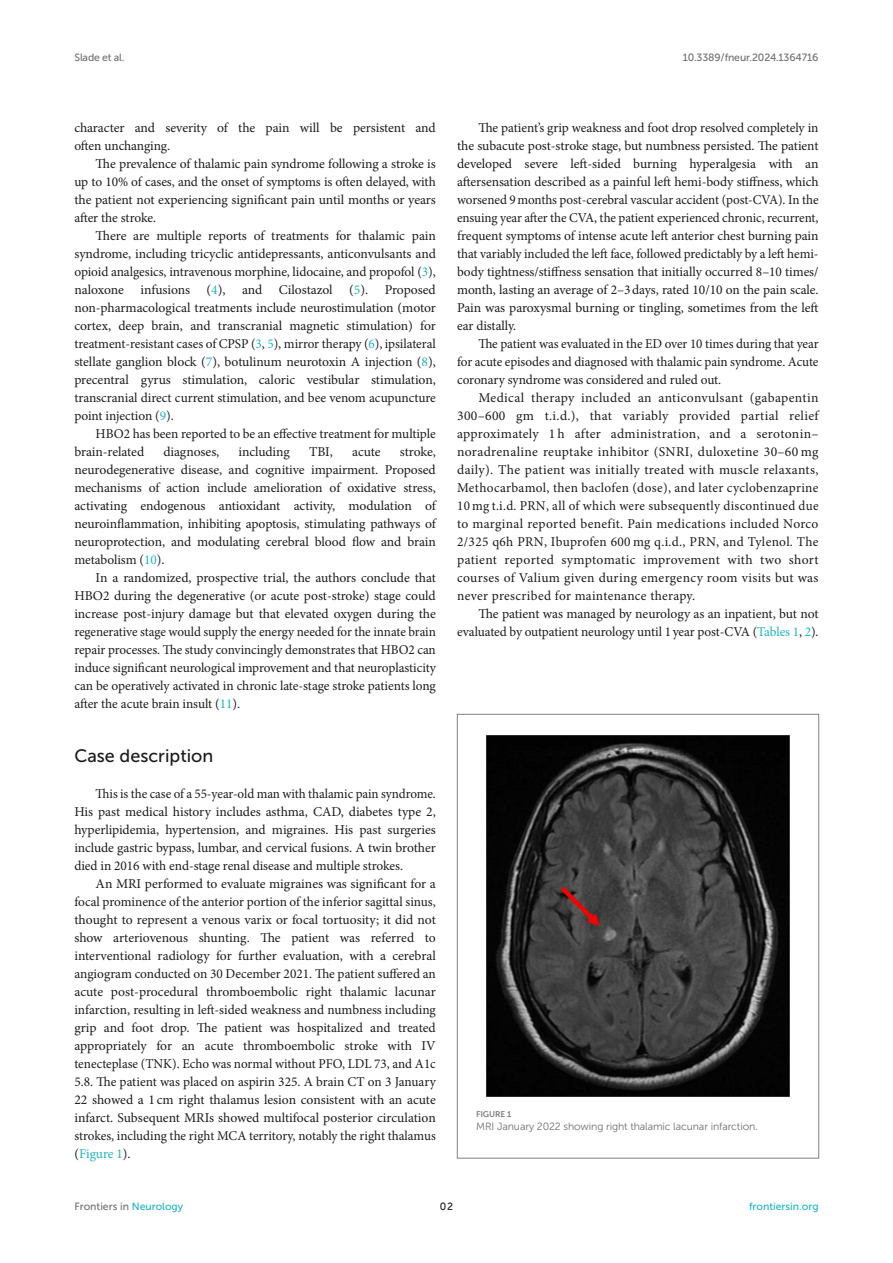
<style>
.page{position:relative;width:893px;height:1263px;background:#fff}
.page>*{position:absolute;margin:0;border:0;box-sizing:border-box;transform-origin:0 0}
.HEAD_2{font:18px "Museo Sans 500";color:#1b1c1b}
.TEXT{font:13.5px/18px "Minion Pro";letter-spacing:-.005em;color:#1b1c1b;text-align:justify}
.TEXT_FLUSH{font:13.5px/18px "Minion Pro";letter-spacing:-.005em;color:#1b1c1b;text-align:justify}
.t1{font:10.5px "Museo Sans 500";letter-spacing:-.015em;color:#706f70}
.FIG_LEG{font:10.5px "Museo Sans 300";letter-spacing:-.01em;color:#706f70}
.t2{font:10.5px "Museo Sans 500";color:#1db5c3}
.t3{font:10.5px "Museo Sans 500";color:#1b1c1b}
.FIG_HD{font:8.25px "Museo Sans 700";letter-spacing:-.01em;color:#7e7f7f}
.s1{color:#1db5c3}
</style>
<div class="page">
<img style="left:486px;top:735px;width:304px;height:362px">
<p class="t1" style="left:74px;top:51px;width:52px">Slade et al.</p>
<p class="t1" style="left:683px;top:51px;width:137px">10.3389/fneur.2024.1364716</p>
<p class="TEXT" style="left:74px;top:119px;width:363px">character and severity of the pain will be persistent and often unchanging.</p>
<p class="TEXT" style="left:74px;top:155px;width:363px;text-indent:21px">The prevalence of thalamic pain syndrome following a stroke is up to 10% of cases, and the onset of symptoms is often delayed, with the patient not experiencing significant pain until months or years after the stroke.</p>
<p class="TEXT" style="left:74px;top:227px;width:363px;text-indent:21px">There are multiple reports of treatments for thalamic pain syndrome, including tricyclic antidepressants, anticonvulsants and opioid analgesics, intravenous morphine, lidocaine, and propofol (<span class="s1">3</span>), naloxone infusions (<span class="s1">4</span>), and Cilostazol (<span class="s1">5</span>). Proposed non-pharmacological treatments include neurostimulation (motor cortex, deep brain, and transcranial magnetic stimulation) for treatment-resistant cases of CPSP (<span class="s1">3</span>, <span class="s1">5</span>), mirror therapy (<span class="s1">6</span>), ipsilateral stellate ganglion block (<span class="s1">7</span>), botulinum neurotoxin A injection (<span class="s1">8</span>), precentral gyrus stimulation, caloric vestibular stimulation, transcranial direct current stimulation, and bee venom acupuncture point injection (<span class="s1">9</span>).</p>
<p class="TEXT" style="left:74px;top:425px;width:363px;text-indent:21px">HBO2 has been reported to be an effective treatment for multiple brain-related</p>
<p class="TEXT" style="left:74px;top:443px;width:363px;text-indent:325px">stroke, neurodegenerative disease, and cognitive impairment. Proposed mechanisms of action include amelioration of oxidative stress, activating endogenous antioxidant activity, modulation of neuroinflammation, inhibiting apoptosis, stimulating pathways of neuroprotection, and modulating cerebral blood flow and brain metabolism (<span class="s1">10</span>).</p>
<p class="TEXT" style="left:74px;top:569px;width:363px;text-indent:21px">In a randomized, prospective trial, the authors conclude that HBO2 during the degenerative (or acute post-stroke) stage could increase post-injury damage but that elevated oxygen during the regenerative stage would supply the energy needed for the innate brain repair processes. The study convincingly demonstrates that HBO2 can induce significant neurological improvement and that neuroplasticity can be operatively activated in chronic late-stage stroke patients long after the acute brain insult (<span class="s1">11</span>).</p>
<p class="HEAD_2" style="left:74px;top:746px;width:140px">Case description</p>
<p class="TEXT_FLUSH" style="left:74px;top:785px;width:363px;text-indent:21px">This is the case of a 55-year-old man with thalamic pain syndrome.<br>His past medical history includes asthma, CAD, diabetes type 2, hyperlipidemia, hypertension, and migraines. His past surgeries include gastric bypass, lumbar, and cervical fusions. A twin brother died in 2016 with end-stage renal disease and multiple strokes.</p>
<p class="TEXT" style="left:74px;top:875px;width:363px;text-indent:21px">An MRI performed to evaluate migraines was significant for a focal prominence of the anterior portion of the inferior sagittal sinus, thought to represent a venous varix or focal tortuosity; it did not show arteriovenous shunting. The patient was referred to interventional radiology for further evaluation, with a cerebral angiogram conducted on 30 December 2021. The patient suffered an acute post-procedural thromboembolic right thalamic lacunar infarction, resulting in left-sided weakness and numbness including grip and foot drop. The patient was hospitalized and treated appropriately for an acute thromboembolic stroke with IV tenecteplase (TNK). Echo was normal without PFO, LDL 73, and A1c 5.8. The patient was placed on aspirin 325. A brain CT on 3 January 22 showed a 1 cm right thalamus lesion consistent with an acute infarct. Subsequent MRIs showed multifocal posterior circulation strokes, including the right MCA territory, notably the right thalamus (<span class="s1">Figure 1</span>).</p>
<p class="TEXT" style="left:163px;top:443px;width:58px">diagnoses,</p>
<p class="TEXT" style="left:239px;top:443px;width:53px">including</p>
<p class="TEXT" style="left:309px;top:443px;width:25px">TBI,</p>
<p class="TEXT" style="left:352px;top:443px;width:30px">acute</p>
<p class="TEXT" style="left:457px;top:119px;width:363px;text-indent:21px">The patient’s grip weakness and foot drop resolved completely in the subacute post-stroke stage, but numbness persisted. The patient developed severe left-sided burning hyperalgesia with an aftersensation described as a painful left hemi-body stiffness, which worsened 9months post-cerebral vascular accident (post-CVA). In the ensuing year after the CVA, the patient experienced chronic, recurrent, frequent symptoms of intense acute left anterior chest burning pain that variably included the left face, followed predictably by a left hemi&shy;body tightness/stiffness sensation that initially occurred 8–10 times/ month, lasting an average of 2–3days, rated 10/10 on the pain scale.<br>Pain was paroxysmal burning or tingling, sometimes from the left ear distally.</p>
<p class="TEXT" style="left:457px;top:335px;width:363px;text-indent:21px">The patient was evaluated in the ED over 10 times during that year for acute episodes and diagnosed with thalamic pain syndrome. Acute coronary syndrome was considered and ruled out.</p>
<p class="TEXT" style="left:457px;top:389px;width:363px;text-indent:21px">Medical therapy included an anticonvulsant (gabapentin 300–600 gm t.i.d.), that variably provided partial relief approximately 1 h after administration, and a serotonin– noradrenaline reuptake inhibitor (SNRI, duloxetine 30–60 mg daily). The patient was initially treated with muscle relaxants, Methocarbamol, then baclofen (dose), and later cyclobenzaprine 10 mg t.i.d. PRN, all of which were subsequently discontinued due to marginal reported benefit. Pain medications included Norco 2/325 q6h PRN, Ibuprofen 600 mg q.i.d., PRN, and Tylenol. The patient reported symptomatic improvement with two short courses of Valium given during emergency room visits but was never prescribed for maintenance therapy.</p>
<p class="TEXT" style="left:457px;top:605px;width:363px;text-align:right">The patient was managed by neurology as an inpatient, but not evaluated by outpatient neurology until 1year post-CVA (<span class="s1">Tables 1</span>, <span class="s1">2</span>).</p>
<p class="FIG_HD" style="left:476px;top:1109px;width:37px">FIGURE 1</p>
<p class="FIG_LEG" style="left:476px;top:1121px;width:283px">MRI January 2022 showing right thalamic lacunar infarction.</p>
<p class="t1" style="left:74px;top:1200px;width:110px">Frontiers in <span class="s1">Neurology</span></p>
<p class="t3" style="left:440px;top:1200px;width:15px">02</p>
<p class="t2" style="left:749px;top:1200px;width:71px">frontiersin.org</p>
</div>
